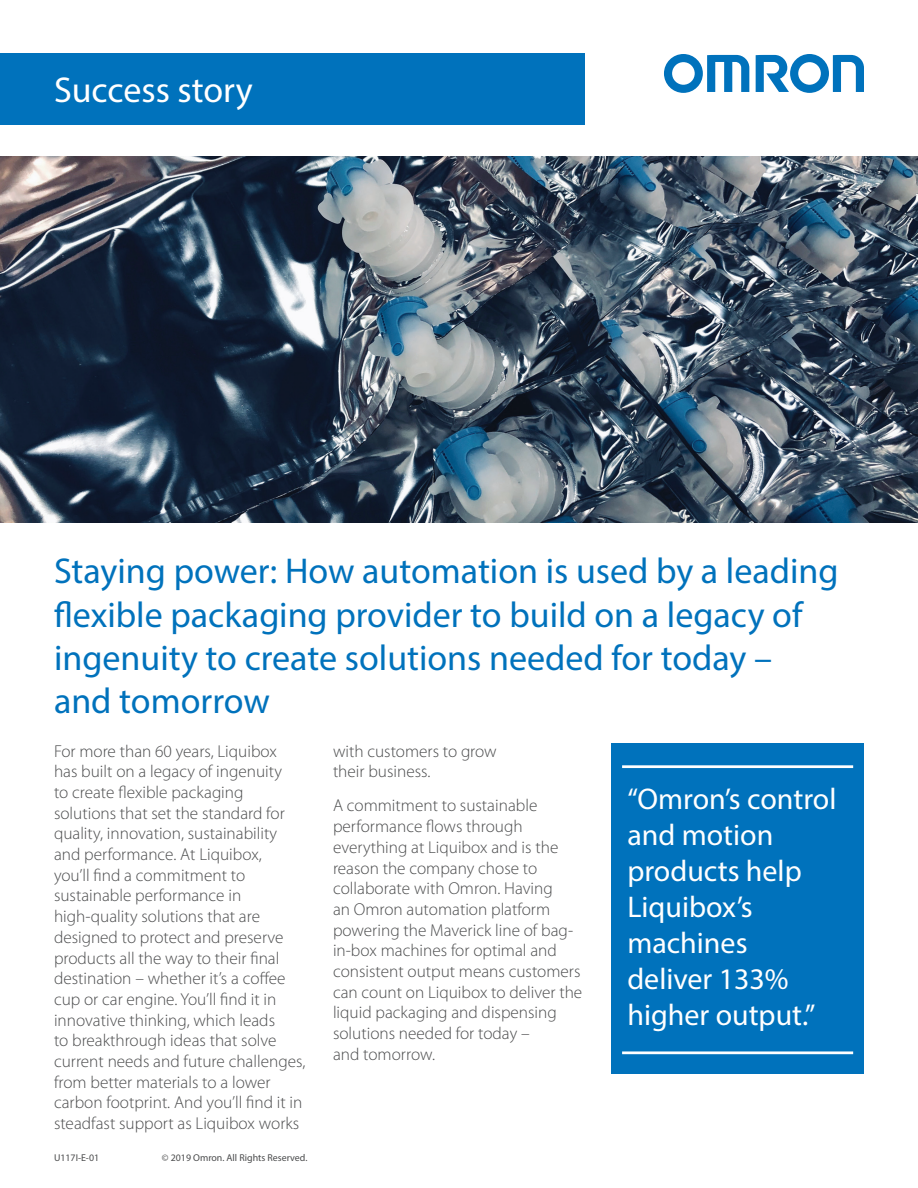
<style>
.page{position:relative;width:918px;height:1188px;background:#fff}
.page>*{position:absolute;margin:0;border:0;box-sizing:border-box;transform-origin:0 0}
.t1{font:36px/43.2px "Myriad Pro";color:#0072bc}
.t2{font:36px "Myriad Pro";color:#fff}
.t3{font:30px/36px "Myriad Pro";color:#fff}
.t4{font:300 17.25px/20.7px "Myriad Pro";color:#4b4c4d}
.t5{font:9.9px "Myriad Pro";color:#4b4c4d}
</style>
<div class="page">
<svg style="left:664px;top:54px;width:85px;height:39px"></svg>
<svg style="left:756px;top:54px;width:108px;height:39px"></svg>
<div style="left:0;top:53px;width:585px;height:71px;background:#0072bc"></div>
<div style="left:611px;top:744px;width:253px;height:330px;background:#0072bc"></div>
<hr style="left:622px;top:765px;width:231px;height:3px;background:#fff">
<hr style="left:622px;top:1051px;width:231px;height:3px;background:#fff">
<img style="left:0;top:156px;width:918px;height:367px">
<p class="t2" style="left:54px;top:68px;width:200px">Success story</p>
<p class="t1" style="left:54px;top:549px;width:786px">Staying power: How automation is used by a leading flexible packaging provider to build on a legacy of ingenuity to create solutions needed for today – and tomorrow</p>
<p class="t4" style="left:54px;top:740px;width:253px">For more than 60 years, Liquibox<br>has built on a legacy of ingenuity<br>to create flexible packaging solutions that set the standard for quality, innovation, sustainability and performance. At Liquibox,<br>you’ll find a commitment to sustainable performance in high-quality solutions that are designed to protect and preserve products all the way to their final destination – whether it’s a coffee cup or car engine. You’ll find it in innovative thinking, which leads<br>to breakthrough ideas that solve current needs and future challenges, from better materials to a lower carbon footprint. And you’ll find it in steadfast support as Liquibox works</p>
<p class="t4" style="left:333px;top:740px;width:165px">with customers to grow their business.</p>
<p class="t4" style="left:333px;top:795px;width:251px">A commitment to sustainable performance flows through everything at Liquibox and is the reason the company chose to collaborate with Omron. Having<br>an Omron automation platform powering the Maverick line of bag&shy;in-box machines for optimal and consistent output means customers can count on Liquibox to deliver the liquid packaging and dispensing solutions needed for today –<br>and tomorrow.</p>
<p class="t5" style="left:54px;top:1152px;width:47px">U117I-E-01</p>
<p class="t5" style="left:162px;top:1152px;width:147px">© 2019 Omron. All Rights Reserved.</p>
<p class="t3" style="left:627px;top:780px;width:211px">“Omron’s control and motion products help<br>Liquibox’s machines deliver 133% higher output.”</p>
</div>
